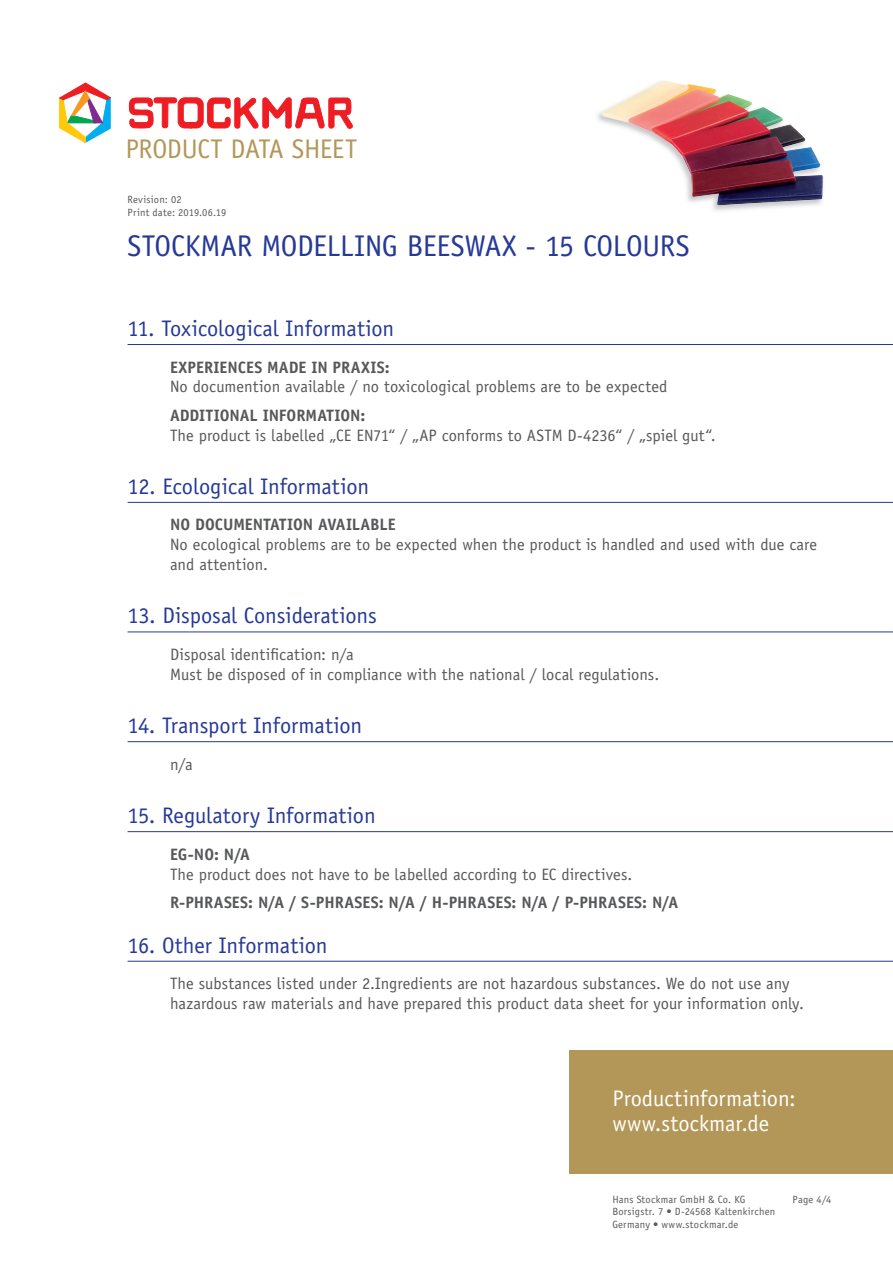
<style>
.page{position:relative;width:893px;height:1263px;background:#fff}
.page>*{position:absolute;margin:0;border:0;box-sizing:border-box;transform-origin:0 0}
.t1{font:30px "Officina Sans LT";letter-spacing:-.01em;color:#263996}
.t2{font:27px "Officina Sans LT";letter-spacing:-.015em;color:#b39758}
.t3{font:22.5px "Officina Sans LT";letter-spacing:-.005em;color:#263996}
.t4{font:22.5px/25.5px "Officina Sans LT";color:#fff}
.t5{font:16.5px/19.8px "Officina Sans LT";color:#57585a}
.t6{font:700 16.5px "Officina Sans LT";color:#57585a}
.t7{font:10.5px/12.6px "Officina Sans LT";letter-spacing:.02em;color:#57585a}
</style>
<div class="page">
<svg style="left:129px;top:97px;width:223px;height:32px"></svg>
<svg style="left:60px;top:83px;width:50px;height:60px"></svg>
<div style="left:570px;top:1050px;width:323px;height:124px;background:#b39758"></div>
<img style="left:597px;top:111px;width:227px;height:100px">
<img style="left:602px;top:80px;width:221px;height:126px">
<hr style="left:128px;top:344px;width:765px;height:1px;background:#263996">
<hr style="left:128px;top:502px;width:765px;height:1px;background:#263996">
<hr style="left:128px;top:632px;width:765px;height:1px;background:#263996">
<hr style="left:128px;top:741px;width:765px;height:1px;background:#263996">
<hr style="left:128px;top:831px;width:765px;height:1px;background:#263996">
<hr style="left:128px;top:961px;width:765px;height:1px;background:#263996">
<h2 class="t2" style="left:125px;top:134px;width:233px">PRODUCT DATA SHEET</h2>
<p class="t7" style="left:128px;top:194px;width:100px">Revision: 02<br>Print date: 2019.06.19</p>
<h1 class="t1" style="left:128px;top:229px;width:564px">STOCKMAR MODELLING BEESWAX - 15 COLOURS</h1>
<h3 class="t3" style="left:128px;top:315px;width:268px">11. Toxicological Information</h3>
<p class="t6" style="left:170px;top:357px;width:221px">EXPERIENCES MADE IN PRAXIS:</p>
<p class="t5" style="left:170px;top:377px;width:499px">No documention available / no toxicological problems are to be expected</p>
<p class="t6" style="left:170px;top:405px;width:197px">ADDITIONAL INFORMATION:</p>
<p class="t5" style="left:170px;top:425px;width:547px">The product is labelled „CE EN71“ / „AP conforms to ASTM D-4236“ / „spiel gut“.</p>
<h3 class="t3" style="left:128px;top:473px;width:243px">12. Ecological Information</h3>
<p class="t6" style="left:170px;top:515px;width:227px">NO DOCUMENTATION AVAILABLE</p>
<p class="t5" style="left:170px;top:535px;width:648px">No ecological problems are to be expected when the product is handled and used with due care and attention.</p>
<h3 class="t3" style="left:128px;top:602px;width:251px">13. Disposal Considerations</h3>
<p class="t5" style="left:170px;top:645px;width:491px">Disposal identification: n/a<br>Must be disposed of in compliance with the national / local regulations.</p>
<h3 class="t3" style="left:128px;top:712px;width:236px">14. Transport Information</h3>
<p class="t5" style="left:170px;top:754px;width:24px">n/a</p>
<h3 class="t3" style="left:128px;top:802px;width:250px">15. Regulatory Information</h3>
<p class="t6" style="left:170px;top:844px;width:81px">EG-NO: N/A</p>
<p class="t5" style="left:170px;top:864px;width:464px">The product does not have to be labelled according to EC directives.</p>
<p class="t6" style="left:170px;top:892px;width:510px">R-PHRASES: N/A / S-PHRASES: N/A / H-PHRASES: N/A / P-PHRASES: N/A</p>
<h3 class="t3" style="left:128px;top:932px;width:202px">16. Other Information</h3>
<p class="t5" style="left:170px;top:974px;width:635px">The substances listed under 2.Ingredients are not hazardous substances. We do not use any hazardous raw materials and have prepared this product data sheet for your information only.</p>
<h3 class="t4" style="left:612px;top:1085px;width:185px">Productinformation: www.stockmar.de</h3>
<p class="t7" style="left:612px;top:1193px;width:164px">Hans Stockmar GmbH &amp; Co. KG<br>Borsigstr. 7 • D-24568 Kaltenkirchen<br>Germany • www.stockmar.de</p>
<p class="t7" style="left:793px;top:1193px;width:40px">Page 4/4</p>
</div>
